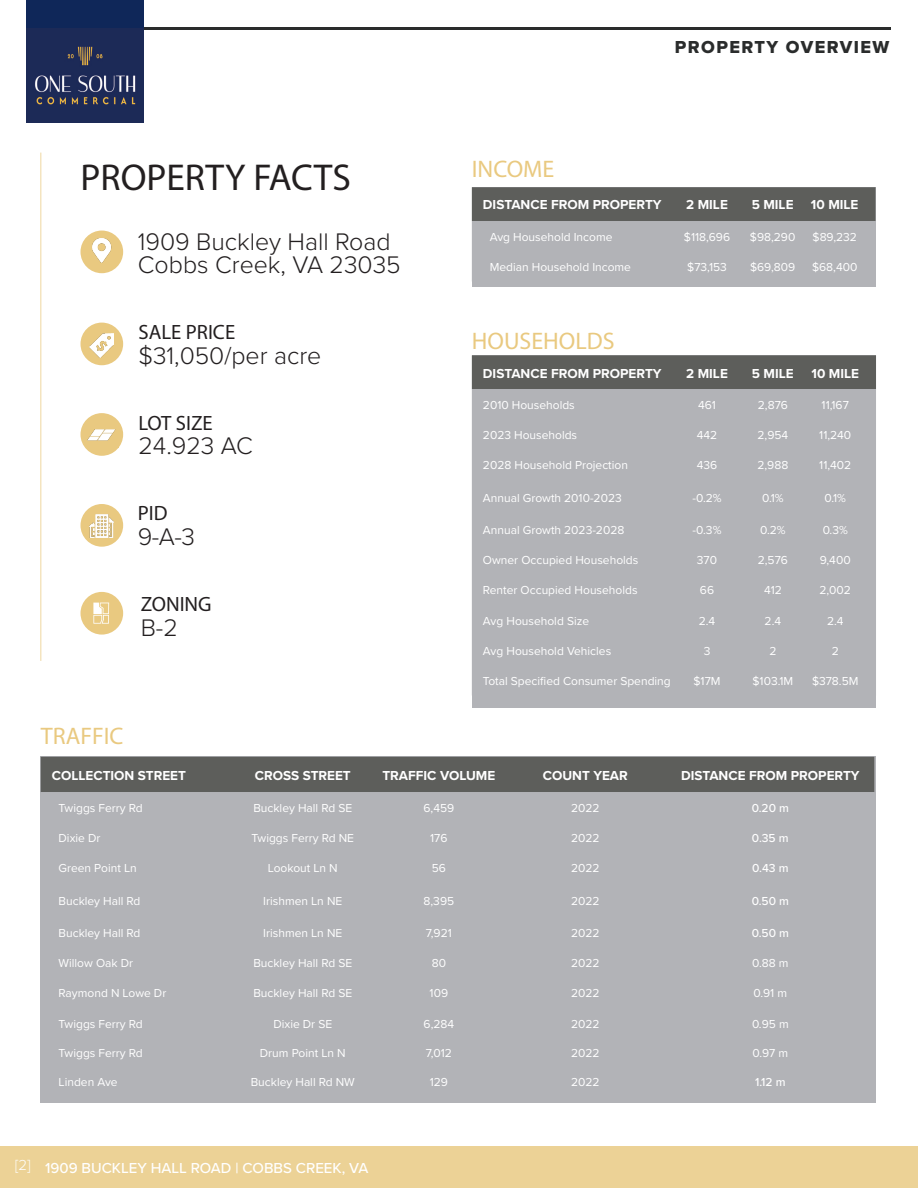
<style>
.page{position:relative;width:918px;height:1188px;background:#fff}
.page>*{position:absolute;margin:0;border:0;box-sizing:border-box;transform-origin:0 0}
.t1{font:37.5px "Myriad Pro";color:#231f20}
.t2{font:300 24.9px/22.8px "Proxima Nova";color:#231f20}
.t3{font:24px "Myriad Pro";color:#e9c980}
.t4{font:20.7px "Myriad Pro";color:#231f20}
.t5{font:18px "Proxima Nova Extrabld";letter-spacing:.08em;color:#2a2c2c}
.t6{font:500 15px "Proxima Nova";color:#fff}
.t7{font:300 15px "Proxima Nova";color:#fff}
.t8{font:700 13.5px "Proxima Nova";color:#fff}
.t9{font:12px "Proxima Nova";color:#fff}
.t10{font:500 12px "Proxima Nova";color:#fff}
</style>
<div class="page">
<hr style="left:40px;top:153px;width:1px;height:508px;background:#e9c980">
<div style="left:80px;top:323px;width:43px;height:42px;background:#e9c980;border-radius:50%"></div>
<img style="left:90px;top:333px;width:24px;height:24px">
<div style="left:80px;top:504px;width:43px;height:43px;background:#e9c980;border-radius:50%"></div>
<svg style="left:90px;top:537px;width:24px;height:1px"></svg>
<img style="left:90px;top:515px;width:24px;height:22px">
<div style="left:80px;top:413px;width:43px;height:43px;background:#e9c980;border-radius:50%"></div>
<img style="left:87px;top:429px;width:29px;height:12px">
<div style="left:80px;top:592px;width:43px;height:43px;background:#e9c980;border-radius:50%"></div>
<div style="left:80px;top:231px;width:43px;height:42px;background:#e9c980;border-radius:50%"></div>
<img style="left:92px;top:238px;width:20px;height:25px">
<hr style="left:27px;top:27px;width:864px;height:3px;background:#2a2c2c">
<div style="left:472px;top:187px;width:404px;height:100px;background:#b2b3b7"></div>
<div style="left:472px;top:187px;width:404px;height:34px;background:#5d5e5b"></div>
<div style="left:472px;top:355px;width:404px;height:353px;background:#b2b3b7"></div>
<div style="left:472px;top:355px;width:404px;height:34px;background:#5d5e5b"></div>
<div style="left:41px;top:757px;width:833px;height:35px;background:#5d5e5b"></div>
<div style="left:41px;top:792px;width:833px;height:305px;background:#b2b3b7"></div>
<img style="left:26px;top:28px;width:118px;height:95px">
<svg style="left:93px;top:603px;width:17px;height:21px"></svg>
<div style="left:26px;top:1px;width:118px;height:27px;background:#0f2759"></div>
<div style="left:0;top:1146px;width:918px;height:42px;background:#ecd296"></div>
<p class="t1" style="left:80px;top:154px;width:272px">PROPERTY FACTS</p>
<p class="t2" style="left:138px;top:229px;width:264px">1909 Buckley Hall Road<br>Cobbs Creek, VA 23035</p>
<p class="t4" style="left:139px;top:319px;width:98px">SALE PRICE</p>
<p class="t2" style="left:139px;top:343px;width:184px">$31,050/per acre</p>
<p class="t4" style="left:139px;top:410px;width:76px">LOT SIZE</p>
<p class="t2" style="left:139px;top:433px;width:116px">24.923 AC</p>
<p class="t4" style="left:138px;top:500px;width:31px">PID</p>
<p class="t2" style="left:138px;top:524px;width:59px">9-A-3</p>
<p class="t4" style="left:141px;top:591px;width:72px">ZONING</p>
<p class="t2" style="left:141px;top:614px;width:39px">B-2</p>
<p class="t3" style="left:41px;top:721px;width:84px">TRAFFIC</p>
<p class="t3" style="left:472px;top:154px;width:84px">INCOME</p>
<p class="t5" style="left:675px;top:33px;width:216px">PROPERTY OVERVIEW</p>
<p class="t8" style="left:483px;top:195px;width:180px">DISTANCE FROM PROPERTY</p>
<p class="t8" style="left:686px;top:195px;width:43px">2 MILE</p>
<p class="t8" style="left:752px;top:195px;width:43px">5 MILE</p>
<p class="t8" style="left:811px;top:195px;width:49px">10 MILE</p>
<p class="t9" style="left:490px;top:228px;width:124px">Avg Household Income</p>
<p class="t9" style="left:684px;top:228px;width:48px">$118,696</p>
<p class="t9" style="left:750px;top:228px;width:47px">$98,290</p>
<p class="t9" style="left:813px;top:228px;width:46px">$89,232</p>
<p class="t9" style="left:490px;top:258px;width:143px">Median Household Income</p>
<p class="t9" style="left:687px;top:258px;width:41px">$73,153</p>
<p class="t9" style="left:750px;top:258px;width:47px">$69,809</p>
<p class="t9" style="left:812px;top:258px;width:47px">$68,400</p>
<p class="t3" style="left:472px;top:326px;width:144px">HOUSEHOLDS</p>
<p class="t8" style="left:483px;top:363px;width:180px">DISTANCE FROM PROPERTY</p>
<p class="t8" style="left:686px;top:363px;width:43px">2 MILE</p>
<p class="t8" style="left:752px;top:363px;width:43px">5 MILE</p>
<p class="t8" style="left:811px;top:363px;width:49px">10 MILE</p>
<p class="t9" style="left:483px;top:396px;width:93px">2010 Households</p>
<p class="t9" style="left:698px;top:396px;width:19px">461</p>
<p class="t9" style="left:758px;top:396px;width:32px">2,876</p>
<p class="t9" style="left:822px;top:396px;width:29px">11,167</p>
<p class="t9" style="left:483px;top:426px;width:96px">2023 Households</p>
<p class="t9" style="left:697px;top:426px;width:22px">442</p>
<p class="t9" style="left:758px;top:426px;width:32px">2,954</p>
<p class="t9" style="left:819px;top:426px;width:33px">11,240</p>
<p class="t9" style="left:483px;top:456px;width:147px">2028 Household Projection</p>
<p class="t9" style="left:697px;top:456px;width:22px">436</p>
<p class="t9" style="left:757px;top:456px;width:32px">2,988</p>
<p class="t9" style="left:819px;top:456px;width:33px">11,402</p>
<p class="t9" style="left:483px;top:489px;width:140px">Annual Growth 2010-2023</p>
<p class="t9" style="left:692px;top:489px;width:31px">-0.2%</p>
<p class="t9" style="left:762px;top:489px;width:23px">0.1%</p>
<p class="t9" style="left:824px;top:489px;width:23px">0.1%</p>
<p class="t9" style="left:483px;top:521px;width:143px">Annual Growth 2023-2028</p>
<p class="t9" style="left:693px;top:521px;width:30px">-0.3%</p>
<p class="t9" style="left:760px;top:521px;width:27px">0.2%</p>
<p class="t9" style="left:823px;top:521px;width:27px">0.3%</p>
<p class="t9" style="left:483px;top:551px;width:157px">Owner Occupied Households</p>
<p class="t9" style="left:697px;top:551px;width:22px">370</p>
<p class="t9" style="left:758px;top:551px;width:32px">2,576</p>
<p class="t9" style="left:820px;top:551px;width:32px">9,400</p>
<p class="t9" style="left:483px;top:581px;width:156px">Renter Occupied Households</p>
<p class="t9" style="left:700px;top:581px;width:16px">66</p>
<p class="t9" style="left:764px;top:581px;width:19px">412</p>
<p class="t9" style="left:819px;top:581px;width:33px">2,002</p>
<p class="t9" style="left:483px;top:612px;width:108px">Avg Household Size</p>
<p class="t9" style="left:699px;top:612px;width:18px">2.4</p>
<p class="t9" style="left:765px;top:612px;width:18px">2.4</p>
<p class="t9" style="left:827px;top:612px;width:18px">2.4</p>
<p class="t9" style="left:483px;top:642px;width:130px">Avg Household Vehicles</p>
<p class="t9" style="left:704px;top:642px;width:8px">3</p>
<p class="t9" style="left:769px;top:642px;width:9px">2</p>
<p class="t9" style="left:832px;top:642px;width:9px">2</p>
<p class="t9" style="left:483px;top:672px;width:189px">Total Specified Consumer Spending</p>
<p class="t9" style="left:694px;top:672px;width:29px">$17M</p>
<p class="t9" style="left:753px;top:672px;width:42px">$103.1M</p>
<p class="t9" style="left:812px;top:672px;width:48px">$378.5M</p>
<p class="t8" style="left:52px;top:765px;width:136px">COLLECTION STREET</p>
<p class="t8" style="left:255px;top:765px;width:98px">CROSS STREET</p>
<p class="t8" style="left:382px;top:765px;width:114px">TRAFFIC VOLUME</p>
<p class="t8" style="left:543px;top:765px;width:87px">COUNT YEAR</p>
<p class="t8" style="left:681px;top:765px;width:180px">DISTANCE FROM PROPERTY</p>
<p class="t9" style="left:59px;top:799px;width:86px">Twiggs Ferry Rd</p>
<p class="t9" style="left:253px;top:799px;width:100px">Buckley Hall Rd SE</p>
<p class="t9" style="left:424px;top:799px;width:32px">6,459</p>
<p class="t9" style="left:571px;top:799px;width:30px">2022</p>
<p class="t10" style="left:752px;top:799px;width:39px">0.20 m</p>
<p class="t9" style="left:59px;top:829px;width:43px">Dixie Dr</p>
<p class="t9" style="left:252px;top:829px;width:104px">Twiggs Ferry Rd NE</p>
<p class="t9" style="left:430px;top:829px;width:19px">176</p>
<p class="t9" style="left:571px;top:829px;width:30px">2022</p>
<p class="t10" style="left:752px;top:829px;width:38px">0.35 m</p>
<p class="t9" style="left:59px;top:859px;width:80px">Green Point Ln</p>
<p class="t9" style="left:268px;top:859px;width:71px">Lookout Ln N</p>
<p class="t9" style="left:432px;top:859px;width:16px">56</p>
<p class="t9" style="left:571px;top:859px;width:30px">2022</p>
<p class="t10" style="left:752px;top:859px;width:38px">0.43 m</p>
<p class="t9" style="left:59px;top:892px;width:83px">Buckley Hall Rd</p>
<p class="t9" style="left:263px;top:892px;width:81px">Irishmen Ln NE</p>
<p class="t9" style="left:424px;top:892px;width:32px">8,395</p>
<p class="t9" style="left:571px;top:892px;width:30px">2022</p>
<p class="t10" style="left:752px;top:892px;width:39px">0.50 m</p>
<p class="t9" style="left:59px;top:924px;width:83px">Buckley Hall Rd</p>
<p class="t9" style="left:263px;top:924px;width:81px">Irishmen Ln NE</p>
<p class="t9" style="left:426px;top:924px;width:27px">7,921</p>
<p class="t9" style="left:571px;top:924px;width:30px">2022</p>
<p class="t10" style="left:752px;top:924px;width:39px">0.50 m</p>
<p class="t9" style="left:59px;top:954px;width:76px">Willow Oak Dr</p>
<p class="t9" style="left:253px;top:954px;width:100px">Buckley Hall Rd SE</p>
<p class="t9" style="left:432px;top:954px;width:16px">80</p>
<p class="t9" style="left:571px;top:954px;width:30px">2022</p>
<p class="t9" style="left:752px;top:954px;width:38px">0.88 m</p>
<p class="t9" style="left:59px;top:984px;width:109px">Raymond N Lowe Dr</p>
<p class="t9" style="left:253px;top:984px;width:100px">Buckley Hall Rd SE</p>
<p class="t9" style="left:430px;top:984px;width:20px">109</p>
<p class="t9" style="left:571px;top:984px;width:30px">2022</p>
<p class="t9" style="left:754px;top:984px;width:35px">0.91 m</p>
<p class="t9" style="left:59px;top:1015px;width:86px">Twiggs Ferry Rd</p>
<p class="t9" style="left:273px;top:1015px;width:60px">Dixie Dr SE</p>
<p class="t9" style="left:424px;top:1015px;width:32px">6,284</p>
<p class="t9" style="left:571px;top:1015px;width:30px">2022</p>
<p class="t9" style="left:752px;top:1015px;width:38px">0.95 m</p>
<p class="t9" style="left:59px;top:1044px;width:86px">Twiggs Ferry Rd</p>
<p class="t9" style="left:260px;top:1044px;width:87px">Drum Point Ln N</p>
<p class="t9" style="left:426px;top:1044px;width:28px">7,012</p>
<p class="t9" style="left:571px;top:1044px;width:30px">2022</p>
<p class="t9" style="left:752px;top:1044px;width:37px">0.97 m</p>
<p class="t9" style="left:59px;top:1073px;width:61px">Linden Ave</p>
<p class="t9" style="left:251px;top:1073px;width:106px">Buckley Hall Rd NW</p>
<p class="t9" style="left:430px;top:1073px;width:20px">129</p>
<p class="t9" style="left:571px;top:1073px;width:30px">2022</p>
<p class="t10" style="left:755px;top:1073px;width:32px">1.12 m</p>
<p class="t7" style="left:15px;top:1154px;width:17px">[2]</p>
<p class="t6" style="left:45px;top:1156px;width:325px">1909 BUCKLEY HALL ROAD | COBBS CREEK, VA</p>
</div>
